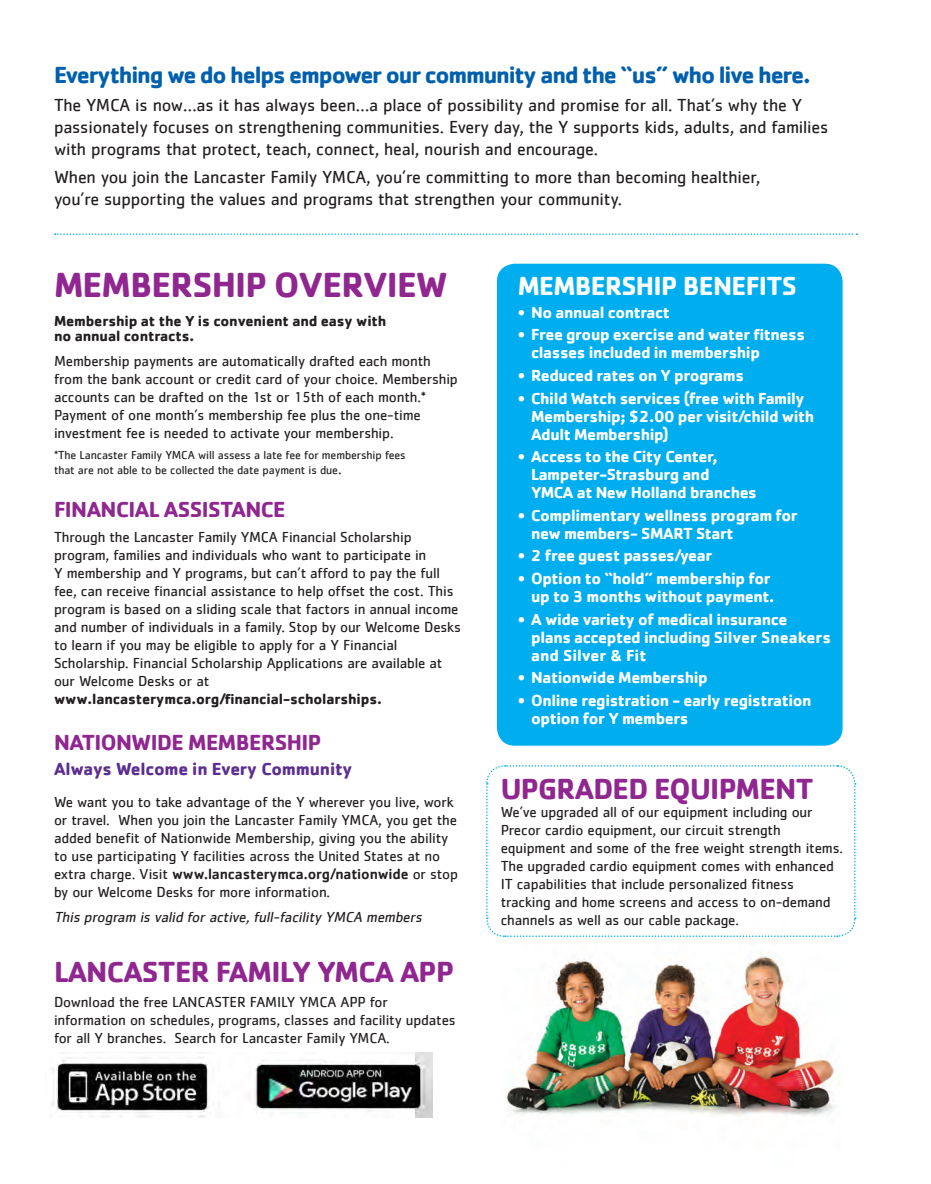
<style>
.page{position:relative;width:931px;height:1184px;background:#fff}
.page>*{position:absolute;margin:0;border:0;box-sizing:border-box;transform-origin:0 0}
.Body_copy{font:700 36px "Cachet";letter-spacing:-.025em;color:#90268f}
.t1{font:700 30px "Cachet";letter-spacing:-.025em;color:#90268f}
.t2{font:700 27px "Cachet";letter-spacing:-.025em;color:#fff}
.t3{font:700 24px "Cachet";letter-spacing:-.05em;color:#0160ae}
.category_headers{font:700 22.5px "Cachet";letter-spacing:-.025em;color:#90268f}
.t4{font:18px/21.6px "Cachet";letter-spacing:-.01em;color:#231f20}
.t5{font:700 18px "Cachet";letter-spacing:-.01em;color:#5b2e91}
.t6{font:700 16.5px/18px "Cachet";letter-spacing:-.025em;color:#fff}
.body_text{font:15px/18px "Cachet";letter-spacing:-.01em;color:#231f20}
.Body_copy-2{font:700 15px/15px "Cachet";letter-spacing:-.01em;color:#231f20}
.body_text-2{font:italic 15px "Cachet";color:#231f20}
.t7{font:12px/15px "Cachet";letter-spacing:-.01em;color:#231f20}
.s1{font-size:15px}
.s2{font-weight:700}
.s3{font-weight:500}
</style>
<div class="page">
<img style="left:506px;top:952px;width:334px;height:164px">
<div style="left:497px;top:264px;width:345px;height:481px;background:#00aeef;border-radius:18px"></div>
<svg style="left:55px;top:233px;width:802px;height:2px"></svg>
<img style="left:51px;top:1052px;width:381px;height:65px">
<svg style="left:486px;top:765px;width:370px;height:172px"></svg>
<p class="t3" style="left:54px;top:59px;width:758px">Everything we do helps empower our community and the “us” who live here.</p>
<p class="t4" style="left:54px;top:94px;width:776px">The YMCA is now…as it has always been…a place of possibility and promise for all. That’s why the Y passionately focuses on strengthening communities. Every day, the Y supports kids, adults, and families with programs that protect, teach, connect, heal, nourish and encourage.</p>
<p class="t4" style="left:54px;top:166px;width:708px">When you join the Lancaster Family YMCA, you’re committing to more than becoming healthier, you’re supporting the values and programs that strengthen your community.</p>
<p class="Body_copy" style="left:54px;top:262px;width:395px">MEMBERSHIP OVERVIEW</p>
<p class="Body_copy-2" style="left:54px;top:313px;width:334px">Membership at the Y is convenient and easy with no annual contracts.</p>
<p class="body_text" style="left:54px;top:351px;width:405px">Membership payments are automatically drafted each month from the bank account or credit card of your choice. Membership accounts can be drafted on the 1st or 15th of each month.* Payment of one month’s membership fee plus the one-time investment fee is needed to activate your membership.</p>
<p class="t7" style="left:54px;top:447px;width:353px">*The Lancaster Family YMCA will assess a late fee for membership fees that are not able to be collected the date payment is due<span class="s1">.</span></p>
<p class="category_headers" style="left:54px;top:495px;width:233px">FINANCIAL ASSISTANCE</p>
<p class="body_text" style="left:54px;top:527px;width:408px">Through the Lancaster Family YMCA Financial Scholarship program, families and individuals who want to participate in<br>Y membership and Y programs, but can’t afford to pay the full fee, can receive financial assistance to help offset the cost. This program is based on a sliding scale that factors in annual income and number of individuals in a family. Stop by our Welcome Desks to learn if you may be eligible to apply for a Y Financial Scholarship. Financial Scholarship Applications are available at our Welcome Desks or at <span class="s2">www.lancasterymca.org/financial-scholarships.</span></p>
<p class="category_headers" style="left:54px;top:727px;width:269px">NATIONWIDE MEMBERSHIP</p>
<p class="t5" style="left:54px;top:757px;width:300px">Always Welcome in Every Community</p>
<p class="body_text" style="left:54px;top:792px;width:406px">We want you to take advantage of the Y wherever you live, work or travel. When you join the Lancaster Family YMCA, you get the added benefit of Nationwide Membership, giving you the ability to use participating Y facilities across the United States at no extra charge. Visit <span class="s3">www.lancasterymca.org/nationwide</span> or stop by our Welcome Desks for more information.</p>
<p class="body_text-2" style="left:54px;top:907px;width:372px">This program is valid for active, full-facility YMCA members</p>
<p class="t1" style="left:54px;top:952px;width:401px">LANCASTER FAMILY YMCA APP</p>
<p class="body_text" style="left:54px;top:992px;width:403px">Download the free LANCASTER FAMILY YMCA APP for information on schedules, programs, classes and facility updates for all Y branches. Search for Lancaster Family YMCA.</p>
<p class="t2" style="left:518px;top:268px;width:281px">MEMBERSHIP BENEFITS</p>
<p class="t6" style="left:518px;top:302px;width:154px">• No annual contract</p>
<p class="t6" style="left:531px;top:325px;width:275px;text-indent:-14px">• Free group exercise and water fitness classes included in membership</p>
<p class="t6" style="left:518px;top:366px;width:228px">• Reduced rates on Y programs</p>
<p class="t6" style="left:531px;top:388px;width:285px;text-indent:-13px">• Child Watch services (free with Family<br>Membership; $2.00 per visit/child with<br>Adult Membership)</p>
<p class="t6" style="left:531px;top:447px;width:227px;text-indent:-13px">• Access to the City Center,<br>Lampeter-Strasburg and<br>YMCA at New Holland branches</p>
<p class="t6" style="left:531px;top:505px;width:268px;text-indent:-13px">• Complimentary wellness program for new members- SMART Start</p>
<p class="t6" style="left:518px;top:546px;width:196px">• 2 free guest passes/year</p>
<p class="t6" style="left:518px;top:569px;width:258px;text-align:right">• Option to “hold” membership for up to 3 months without payment.</p>
<p class="t6" style="left:531px;top:609px;width:301px;text-indent:-13px">• A wide variety of medical insurance plans accepted including Silver Sneakers and Silver &amp; Fit</p>
<p class="t6" style="left:518px;top:668px;width:192px">• Nationwide Membership</p>
<p class="t6" style="left:531px;top:690px;width:282px;text-indent:-13px">• Online registration - early registration option for Y members</p>
<p class="t1" style="left:501px;top:769px;width:314px">UPGRADED EQUIPMENT</p>
<p class="body_text" style="left:501px;top:802px;width:344px">We’ve upgraded all of our equipment including our Precor cardio equipment, our circuit strength equipment and some of the free weight strength items.<br>The upgraded cardio equipment comes with enhanced IT capabilities that include personalized fitness tracking and home screens and access to on-demand channels as well as our cable package.</p>
</div>
